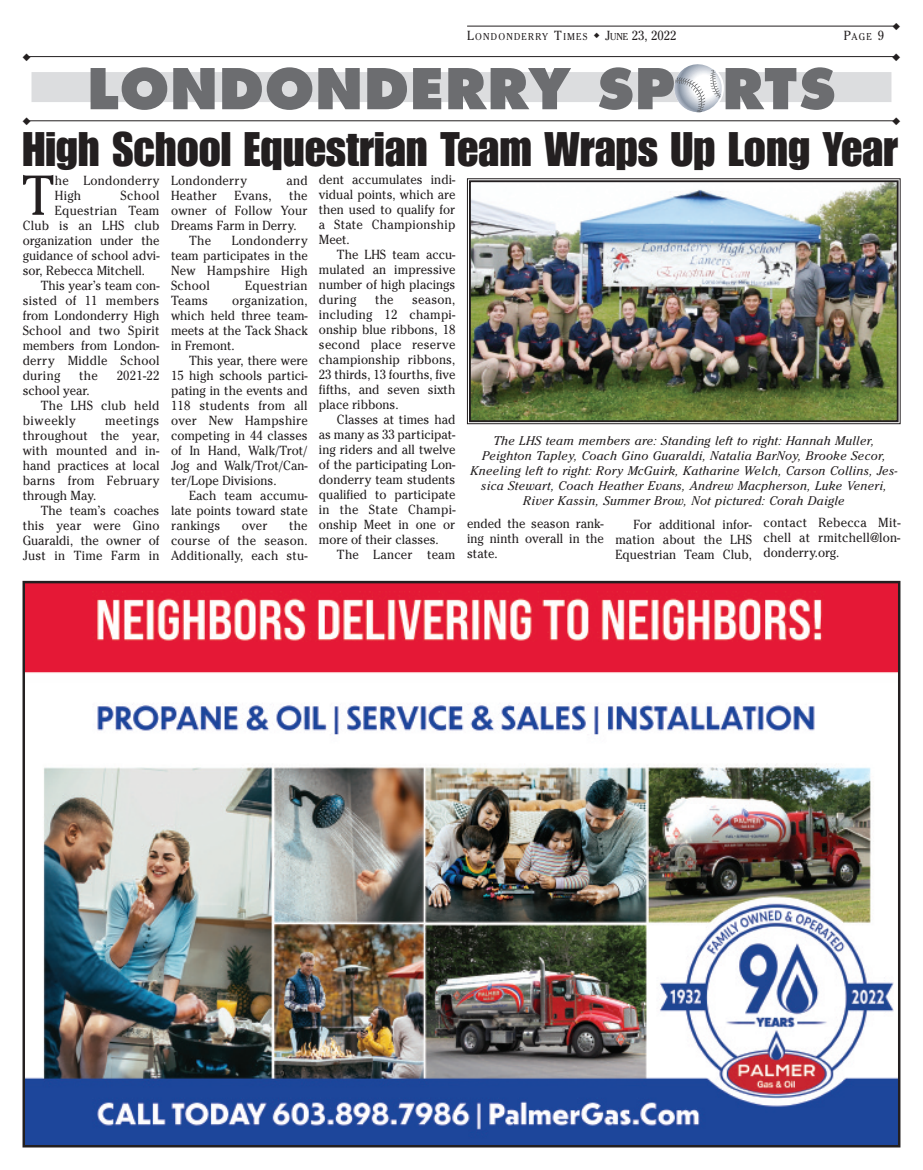
<style>
.page{position:relative;width:923px;height:1170px;background:#fff}
.page>*{position:absolute;margin:0;border:0;box-sizing:border-box;transform-origin:0 0}
.t1{font:55.75px "Cheltenham";color:#231f20;scale:.93 1}
.t2{font:800 54.75px "Futura";letter-spacing:.015em;color:#6c6d70}
.t3{font:47.5px "Impact";color:#231f20}
.t4{font:13.12px/15px "Cheltenham";letter-spacing:.005em;color:#231f20;text-align:justify;scale:.93 1}
.t5{font:13.12px "Cheltenham";letter-spacing:.045em;color:#231f20;scale:.93 1}
.t6{font:italic 12.5px/15px "Cheltenham";letter-spacing:.02em;color:#231f20;text-align:center}
.t7{font:9.88px "Cheltenham";letter-spacing:.14em;color:#231f20;scale:.93 1}
.s1{font-size:13.12px}
</style>
<div class="page">
<hr style="left:467px;top:26px;width:429px;height:1px;background:#231f20">
<hr style="left:27px;top:56px;width:868px;height:1px;background:#231f20">
<div style="left:32px;top:72px;width:859px;height:30px;background:#dcdddf"></div>
<hr style="left:27px;top:120px;width:868px;height:1px;background:#231f20">
<svg style="left:674px;top:64px;width:50px;height:49px"></svg>
<img style="left:472px;top:183px;width:423px;height:236px">
<div style="left:467px;top:178px;width:433px;height:246px;border:1px solid #231f20"></div>
<div style="left:469px;top:180px;width:429px;height:242px;border:2px solid #231f20"></div>
<img style="left:25px;top:584px;width:872px;height:561px">
<p class="t7" style="left:467px;top:30px;width:227px"><span class="s1">L</span>ONDONDERRY <span class="s1">T</span>IMES ◆ <span class="s1">J</span>UNE <span class="s1">23, 2022</span></p>
<p class="t7" style="left:844px;top:30px;width:45px"><span class="s1">P</span>AGE <span class="s1">9</span></p>
<h2 class="t2" style="left:87px;top:65px;width:749px">LONDONDERRY SPORTS</h2>
<h3 class="t3" style="left:22px;top:132px;width:877px">High School Equestrian Team Wraps Up Long Year</h3>
<h1 class="t1" style="left:22px;top:163px;width:37px">T</h1>
<p class="t4" style="left:55px;top:173px;width:114px">he Londonderry<br>High</p>
<p class="t4" style="left:319px;top:172px;width:148px">dent accumulates indi&shy;vidual points, which are then used to qualify for a State Championship Meet.</p>
<p class="t4" style="left:319px;top:247px;width:148px;text-indent:18px">The LHS team accu&shy;mulated an impressive number of high placings during</p>
<p class="t4" style="left:171px;top:173px;width:83px">Londonderry</p>
<p class="t4" style="left:286px;top:173px;width:24px">and</p>
<p class="t4" style="left:171px;top:188px;width:51px">Heather</p>
<p class="t4" style="left:234px;top:188px;width:42px">Evans,</p>
<p class="t4" style="left:289px;top:188px;width:21px">the</p>
<p class="t4" style="left:171px;top:203px;width:148px">owner of Follow Your</p>
<p class="t4" style="left:171px;top:218px;width:136px">Dreams Farm in Derry.</p>
<p class="t4" style="left:189px;top:233px;width:25px">The</p>
<p class="t4" style="left:121px;top:188px;width:43px">School</p>
<p class="t4" style="left:55px;top:203px;width:114px">Equestrian Team</p>
<p class="t4" style="left:23px;top:218px;width:148px">Club is an LHS club</p>
<p class="t4" style="left:23px;top:233px;width:149px">organization under the</p>
<p class="t4" style="left:23px;top:248px;width:149px">guidance of school advi-</p>
<p class="t4" style="left:23px;top:263px;width:133px">sor, Rebecca Mitchell.</p>
<p class="t4" style="left:41px;top:278px;width:129px">This year’s team con-</p>
<p class="t4" style="left:23px;top:293px;width:148px">sisted of 11 members</p>
<p class="t4" style="left:23px;top:308px;width:149px">from Londonderry High</p>
<p class="t4" style="left:23px;top:323px;width:148px">School and two Spirit</p>
<p class="t4" style="left:23px;top:338px;width:149px">members from London-</p>
<p class="t4" style="left:23px;top:353px;width:149px">derry Middle School</p>
<p class="t4" style="left:23px;top:368px;width:42px">during</p>
<p class="t4" style="left:79px;top:368px;width:21px">the</p>
<p class="t4" style="left:117px;top:368px;width:47px">2021-22</p>
<p class="t4" style="left:23px;top:383px;width:73px">school year.</p>
<p class="t4" style="left:41px;top:398px;width:129px">The LHS club held</p>
<p class="t5" style="left:23px;top:413px;width:59px">biweekly</p>
<p class="t4" style="left:171px;top:233px;width:148px;text-indent:61px">Londonderry team participates in the New Hampshire High School</p>
<p class="t4" style="left:245px;top:278px;width:69px">Equestrian</p>
<p class="t4" style="left:375px;top:292px;width:21px">the</p>
<p class="t4" style="left:171px;top:293px;width:41px">Teams</p>
<p class="t4" style="left:171px;top:293px;width:148px;text-indent:61px">organization, which held three team&shy;meets at the Tack Shack in Fremont.</p>
<p class="t4" style="left:171px;top:353px;width:148px;text-indent:18px">This year, there were 15 high schools partici&shy;pating in the events and 118 students from all over New Hampshire competing in 44 classes of In Hand, Walk/Trot/ Jog and Walk/Trot/Can&shy;ter/Lope Divisions.</p>
<p class="t4" style="left:171px;top:488px;width:148px;text-indent:18px">Each team accumu&shy;late points toward state rankings</p>
<p class="t4" style="left:319px;top:292px;width:148px;text-indent:93px">season, including 12 champi&shy;onship blue ribbons, 18 second place reserve championship ribbons, 23 thirds, 13 fourths, five fifths, and seven sixth place ribbons.</p>
<p class="t4" style="left:319px;top:412px;width:148px;text-indent:18px">Classes at times had as many as 33 participat&shy;ing riders and all twelve of the participating Lon&shy;donderry team students qualified to participate in the State Champi&shy;onship Meet in one or more of their classes.</p>
<p class="t4" style="left:337px;top:547px;width:129px">The Lancer team</p>
<p class="t4" style="left:23px;top:413px;width:149px;text-indent:82px">meetings throughout the year, with mounted and in&shy;hand practices at local barns from February through May.</p>
<p class="t4" style="left:23px;top:503px;width:149px;text-indent:18px">The team’s coaches this year were Gino Guaraldi, the owner of Just in Time Farm in</p>
<p class="t6" style="left:470px;top:435px;width:428px">The LHS team members are: Standing left to right: Hannah Muller, Peighton Tapley, Coach Gino Guaraldi, Natalia BarNoy, Brooke Secor, Kneeling left to right: Rory McGuirk, Katharine Welch, Carson Collins, Jes&shy;sica Stewart, Coach Heather Evans, Andrew Macpherson, Luke Veneri, River Kassin, Summer Brow, Not pictured: Corah Daigle</p>
<p class="t4" style="left:467px;top:516px;width:148px">ended the season rank&shy;ing ninth overall in the state.</p>
<p class="t4" style="left:615px;top:517px;width:149px;text-indent:18px">For additional infor&shy;mation about the LHS Equestrian Team Club,</p>
<p class="t4" style="left:763px;top:515px;width:149px">contact Rebecca Mit&shy;chell at rmitchell@lon&shy;donderry.org.</p>
<p class="t4" style="left:171px;top:518px;width:148px;text-indent:118px">the course of the season.<br>Additionally, each stu-</p>
<p class="t4" style="left:242px;top:518px;width:29px">over</p>
</div>
